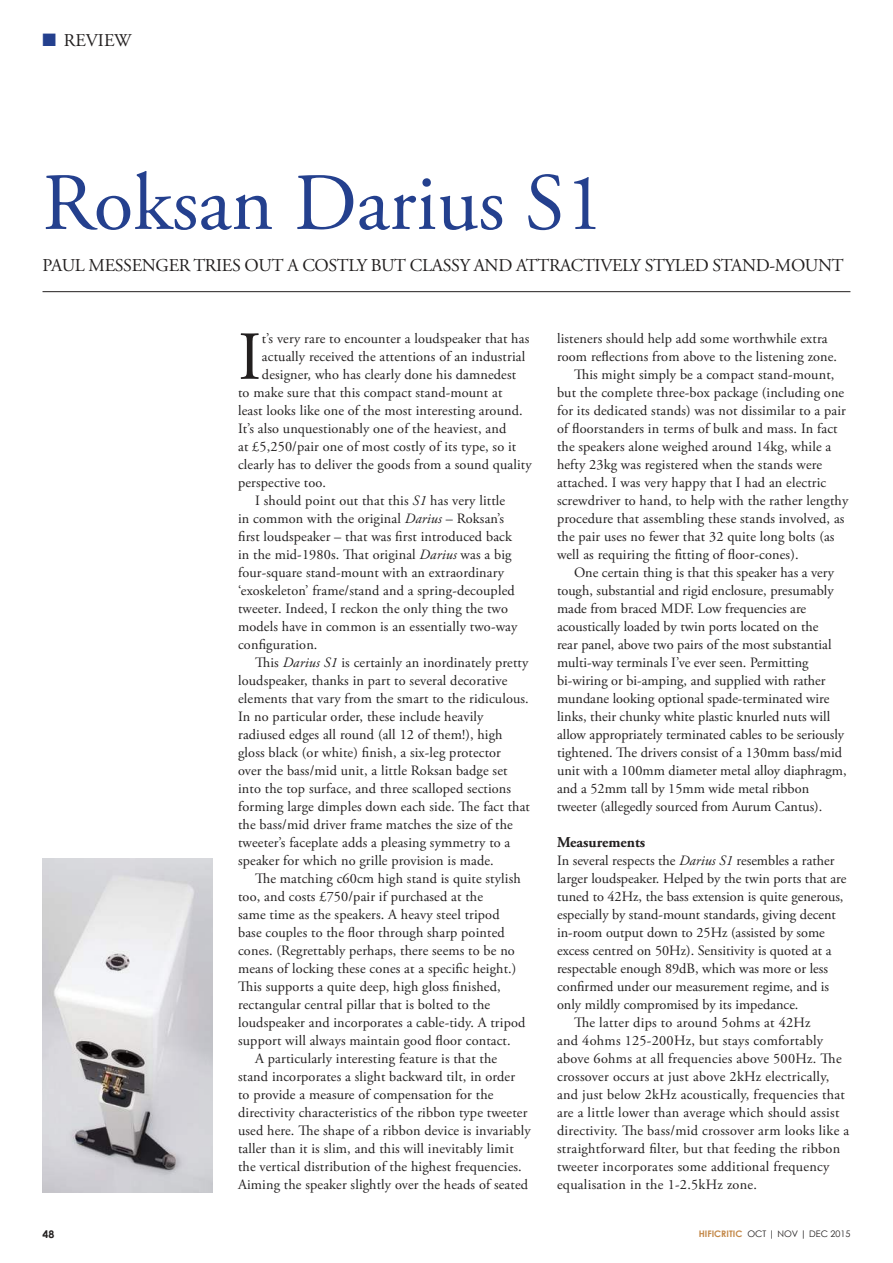
<style>
.page{position:relative;width:893px;height:1263px;background:#fff}
.page>*{position:absolute;margin:0;border:0;box-sizing:border-box;transform-origin:0 0}
.t1{font:81px "Adobe Garamond Pro";color:#24408e}
.t2{font:68.55px "Adobe Garamond Pro";color:#221f1f}
.t3{font:18px "Adobe Garamond Pro";letter-spacing:-.02em;color:#221f1f}
.t4{font:700 15px "Adobe Garamond Pro";color:#221f1f}
.t5{font:14.25px "Adobe Garamond Pro";letter-spacing:.01em;color:#221f1f}
.t6{font:700 10.5px "Century Gothic";color:#221f1f}
.t7{font:9px "Century Gothic";color:#221f1f}
.s1{color:#24408e}
.s2{font-style:italic}
.s3{font-weight:700;color:#c38848}
</style>
<div class="page">
<hr style="left:43px;top:291px;width:807px;height:1px;background:#221f1f">
<img style="left:42px;top:858px;width:171px;height:335px">
<p class="t3" style="left:43px;top:30px;width:91px"><span class="s1">■</span> REVIEW</p>
<h1 class="t1" style="left:43px;top:155px;width:564px">Roksan Darius S1</h1>
<p class="t3" style="left:43px;top:254px;width:803px">PAUL MESSENGER TRIES OUT A COSTLY BUT CLASSY AND ATTRACTIVELY STYLED STAND-MOUNT</p>
<h2 class="t2" style="left:238px;top:316px;width:25px">I</h2>
<p class="t5" style="left:262px;top:330px;width:269px">t’s very rare to encounter a loudspeaker that has</p>
<p class="t5" style="left:262px;top:348px;width:265px">actually received the attentions of an industrial</p>
<p class="t5" style="left:262px;top:366px;width:256px">designer, who has clearly done his damnedest</p>
<p class="t5" style="left:238px;top:384px;width:266px">to make sure that this compact stand-mount at</p>
<p class="t5" style="left:238px;top:402px;width:286px">least looks like one of the most interesting around.</p>
<p class="t5" style="left:238px;top:420px;width:270px">It’s also unquestionably one of the heaviest, and</p>
<p class="t5" style="left:238px;top:438px;width:280px">at £5,250/pair one of most costly of its type, so it</p>
<p class="t5" style="left:238px;top:456px;width:295px">clearly has to deliver the goods from a sound quality</p>
<p class="t5" style="left:238px;top:474px;width:89px">perspective too.</p>
<p class="t5" style="left:255px;top:492px;width:252px">I should point out that this <span class="s2">S1</span> has very little</p>
<p class="t5" style="left:238px;top:510px;width:268px">in common with the original <span class="s2">Darius</span> – Roksan’s</p>
<p class="t5" style="left:238px;top:528px;width:275px">first loudspeaker – that was first introduced back</p>
<p class="t5" style="left:238px;top:546px;width:275px">in the mid-1980s. 吀栀at original <span class="s2">Darius</span> was a big</p>
<p class="t5" style="left:238px;top:564px;width:267px">four-square stand-mount with an extraordinary</p>
<p class="t5" style="left:238px;top:582px;width:278px">‘exoskeleton’ frame/stand and a spring-decoupled</p>
<p class="t5" style="left:238px;top:600px;width:271px">tweeter. Indeed, I reckon the only thing the two</p>
<p class="t5" style="left:238px;top:618px;width:281px">models have in common is an essentially two-way</p>
<p class="t5" style="left:238px;top:636px;width:81px">configuration.</p>
<p class="t5" style="left:255px;top:654px;width:275px">吀栀is <span class="s2">Darius S1</span> is certainly an inordinately pretty</p>
<p class="t5" style="left:238px;top:672px;width:271px">loudspeaker, thanks in part to several decorative</p>
<p class="t5" style="left:238px;top:690px;width:292px">elements that vary from the smart to the ridiculous.</p>
<p class="t5" style="left:238px;top:708px;width:247px">In no particular order, these include heavily</p>
<p class="t5" style="left:238px;top:726px;width:266px">radiused edges all round (all 12 of them!), high</p>
<p class="t5" style="left:238px;top:744px;width:264px">gloss black (or white) finish, a six-leg protector</p>
<p class="t5" style="left:238px;top:762px;width:271px">over the bass/mid unit, a little Roksan badge set</p>
<p class="t5" style="left:238px;top:780px;width:274px">into the top surface, and three scalloped sections</p>
<p class="t5" style="left:238px;top:798px;width:293px">forming large dimples down each side. 吀栀e fact that</p>
<p class="t5" style="left:238px;top:816px;width:276px">the bass/mid driver frame matches the size of the</p>
<p class="t5" style="left:238px;top:834px;width:274px">tweeter’s faceplate adds a pleasing symmetry to a</p>
<p class="t5" style="left:238px;top:852px;width:257px">speaker for which no grille provision is made.</p>
<p class="t5" style="left:255px;top:870px;width:267px">吀栀e matching c60cm high stand is quite stylish</p>
<p class="t5" style="left:238px;top:888px;width:246px">too, and costs £750/pair if purchased at the</p>
<p class="t5" style="left:238px;top:906px;width:263px">same time as the speakers. A heavy steel tripod</p>
<p class="t5" style="left:238px;top:924px;width:268px">base couples to the floor through sharp pointed</p>
<p class="t5" style="left:238px;top:942px;width:278px">cones. (Regrettably perhaps, there seems to be no</p>
<p class="t5" style="left:238px;top:960px;width:280px">means of locking these cones at a specific height.)</p>
<p class="t5" style="left:238px;top:978px;width:264px">吀栀is supports a quite deep, high gloss finished,</p>
<p class="t5" style="left:238px;top:996px;width:254px">rectangular central pillar that is bolted to the</p>
<p class="t5" style="left:238px;top:1014px;width:289px">loudspeaker and incorporates a cable-tidy. A tripod</p>
<p class="t5" style="left:238px;top:1032px;width:274px">support will always maintain good floor contact.</p>
<p class="t5" style="left:255px;top:1050px;width:244px">A particularly interesting feature is that the</p>
<p class="t5" style="left:238px;top:1068px;width:279px">stand incorporates a slight backward tilt, in order</p>
<p class="t5" style="left:238px;top:1086px;width:257px">to provide a measure of compensation for the</p>
<p class="t5" style="left:238px;top:1104px;width:291px">directivity characteristics of the ribbon type tweeter</p>
<p class="t5" style="left:238px;top:1122px;width:294px">used here. 吀栀e shape of a ribbon device is invariably</p>
<p class="t5" style="left:238px;top:1140px;width:277px">taller than it is slim, and this will inevitably limit</p>
<p class="t5" style="left:238px;top:1158px;width:285px">the vertical distribution of the highest frequencies.</p>
<p class="t5" style="left:238px;top:1176px;width:291px">Aiming the speaker slightly over the heads of seated</p>
<p class="t5" style="left:557px;top:330px;width:272px">listeners should help add some worthwhile extra</p>
<p class="t5" style="left:557px;top:348px;width:282px">room reflections from above to the listening zone.</p>
<p class="t5" style="left:574px;top:366px;width:262px">吀栀is might simply be a compact stand-mount,</p>
<p class="t5" style="left:557px;top:384px;width:289px">but the complete three-box package (including one</p>
<p class="t5" style="left:557px;top:402px;width:290px">for its dedicated stands) was not dissimilar to a pair</p>
<p class="t5" style="left:557px;top:420px;width:282px">of floorstanders in terms of bulk and mass. In fact</p>
<p class="t5" style="left:557px;top:438px;width:276px">the speakers alone weighed around 14kg, while a</p>
<p class="t5" style="left:557px;top:456px;width:267px">hefty 23kg was registered when the stands were</p>
<p class="t5" style="left:557px;top:474px;width:271px">attached. I was very happy that I had an electric</p>
<p class="t5" style="left:557px;top:492px;width:293px">screwdriver to hand, to help with the rather lengthy</p>
<p class="t5" style="left:557px;top:510px;width:289px">procedure that assembling these stands involved, as</p>
<p class="t5" style="left:557px;top:528px;width:279px">the pair uses no fewer that 32 quite long bolts (as</p>
<p class="t5" style="left:557px;top:546px;width:243px">well as requiring the fitting of floor-cones).</p>
<p class="t5" style="left:574px;top:564px;width:262px">One certain thing is that this speaker has a very</p>
<p class="t5" style="left:557px;top:582px;width:278px">tough, substantial and rigid enclosure, presumably</p>
<p class="t5" style="left:557px;top:600px;width:251px">made from braced MDF. Low frequencies are</p>
<p class="t5" style="left:557px;top:618px;width:263px">acoustically loaded by twin ports located on the</p>
<p class="t5" style="left:557px;top:636px;width:276px">rear panel, above two pairs of the most substantial</p>
<p class="t5" style="left:557px;top:654px;width:253px">multi-way terminals I’ve ever seen. Permitting</p>
<p class="t5" style="left:557px;top:672px;width:270px">bi-wiring or bi-amping, and supplied with rather</p>
<p class="t5" style="left:557px;top:690px;width:274px">mundane looking optional spade-terminated wire</p>
<p class="t5" style="left:557px;top:708px;width:275px">links, their chunky white plastic knurled nuts will</p>
<p class="t5" style="left:557px;top:726px;width:289px">allow appropriately terminated cables to be seriously</p>
<p class="t5" style="left:557px;top:744px;width:286px">tightened. 吀栀e drivers consist of a 130mm bass/mid</p>
<p class="t5" style="left:557px;top:762px;width:291px">unit with a 100mm diameter metal alloy diaphragm,</p>
<p class="t5" style="left:557px;top:780px;width:254px">and a 52mm tall by 15mm wide metal ribbon</p>
<p class="t5" style="left:557px;top:798px;width:267px">tweeter (allegedly sourced from Aurum Cantus).</p>
<p class="t4" style="left:557px;top:833px;width:90px">Measurements</p>
<p class="t5" style="left:557px;top:852px;width:279px">In several respects the <span class="s2">Darius S1</span> resembles a rather</p>
<p class="t5" style="left:557px;top:870px;width:291px">larger loudspeaker. Helped by the twin ports that are</p>
<p class="t5" style="left:557px;top:888px;width:288px">tuned to 42Hz, the bass extension is quite generous,</p>
<p class="t5" style="left:557px;top:906px;width:280px">especially by stand-mount standards, giving decent</p>
<p class="t5" style="left:557px;top:924px;width:269px">in-room output down to 25Hz (assisted by some</p>
<p class="t5" style="left:557px;top:942px;width:276px">excess centred on 50Hz). Sensitivity is quoted at a</p>
<p class="t5" style="left:557px;top:960px;width:273px">respectable enough 89dB, which was more or less</p>
<p class="t5" style="left:557px;top:978px;width:274px">confirmed under our measurement regime, and is</p>
<p class="t5" style="left:557px;top:996px;width:243px">only mildly compromised by its impedance.</p>
<p class="t5" style="left:574px;top:1014px;width:238px">吀栀e latter dips to around 5ohms at 42Hz</p>
<p class="t5" style="left:557px;top:1032px;width:268px">and 4ohms 125-200Hz, but stays comfortably</p>
<p class="t5" style="left:557px;top:1050px;width:286px">above 6ohms at all frequencies above 500Hz. 吀栀e</p>
<p class="t5" style="left:557px;top:1068px;width:274px">crossover occurs at just above 2kHz electrically,</p>
<p class="t5" style="left:557px;top:1086px;width:289px">and just below 2kHz acoustically, frequencies that</p>
<p class="t5" style="left:557px;top:1104px;width:284px">are a little lower than average which should assist</p>
<p class="t5" style="left:557px;top:1122px;width:294px">directivity. 吀栀e bass/mid crossover arm looks like a</p>
<p class="t5" style="left:557px;top:1140px;width:285px">straightforward filter, but that feeding the ribbon</p>
<p class="t5" style="left:557px;top:1158px;width:274px">tweeter incorporates some additional frequency</p>
<p class="t5" style="left:557px;top:1176px;width:202px">equalisation in the 1-2.5kHz zone.</p>
<p class="t6" style="left:43px;top:1228px;width:13px">48</p>
<p class="t7" style="left:699px;top:1228px;width:153px"><span class="s3">HIFICRITIC</span> OCT | NOV | DEC 2015</p>
</div>
